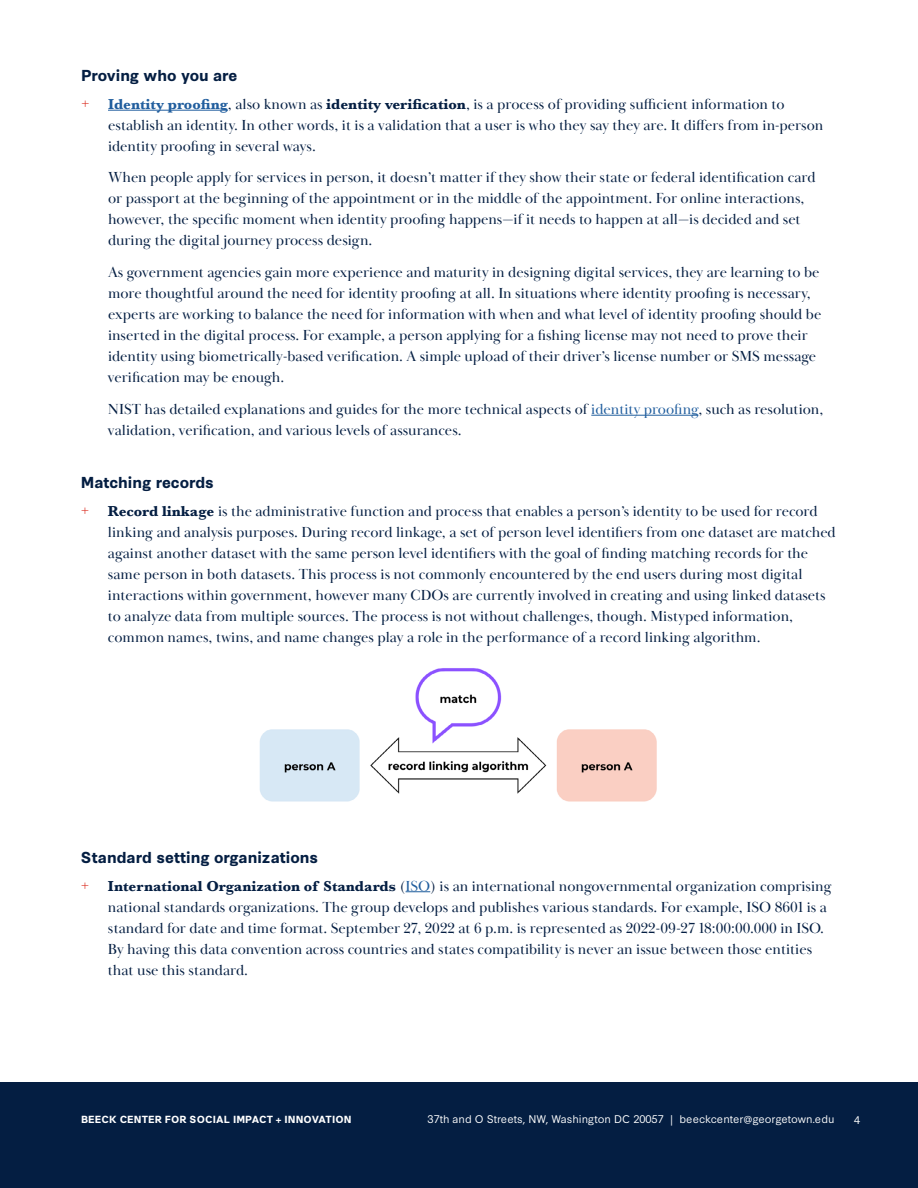
<style>
.page{position:relative;width:918px;height:1188px;background:#fff}
.page>*{position:absolute;margin:0;border:0;box-sizing:border-box;transform-origin:0 0}
.t1{font:15px/21px "Baskerville Display PT";color:#041e42}
.t2{font:700 15px "Synthese";color:#041e42}
.t3{font:10.5px "Synthese";color:#fff}
.t4{font:700 9.75px "Synthese";letter-spacing:.01em;color:#fff}
.s1{color:#da291c}
.s2{font-family:"Baskerville";font-weight:700;color:#215e9e}
.s3{font-family:"Baskerville";font-weight:700}
.s4{color:#215e9e}
</style>
<div class="page">
<div style="left:0;top:1082px;width:918px;height:106px;background:#041e42"></div>
<hr style="left:108px;top:110px;width:120px;height:1px;background:#215e9e">
<hr style="left:591px;top:415px;width:107px;height:1px;background:#215e9e">
<svg style="left:406px;top:891px;width:24px;height:1px"></svg>
<img style="left:259px;top:668px;width:398px;height:134px">
<p class="t2" style="left:81px;top:64px;width:158px">Proving who you are</p>
<p class="t1" style="left:108px;top:94px;width:717px;text-indent:-27px"><span class="s1">+</span> <span class="s2">Identity proofing</span>, also known as <span class="s3">identity verification</span>, is a process of providing sufficient information to establish an identity. In other words, it is a validation that a user is who they say they are. It differs from in-person identity proofing in several ways.</p>
<p class="t1" style="left:108px;top:167px;width:709px">When people apply for services in person, it doesn’t matter if they show their state or federal identification card or passport at the beginning of the appointment or in the middle of the appointment. For online interactions, however, the specific moment when identity proofing happens—if it needs to happen at all—is decided and set during the digital journey process design.</p>
<p class="t1" style="left:108px;top:262px;width:715px">As government agencies gain more experience and maturity in designing digital services, they are learning to be more thoughtful around the need for identity proofing at all. In situations where identity proofing is necessary, experts are working to balance the need for information with when and what level of identity proofing should be inserted in the digital process. For example, a person applying for a fishing license may not need to prove their identity using biometrically-based verification. A simple upload of their driver’s license number or SMS message verification may be enough.</p>
<p class="t1" style="left:108px;top:399px;width:717px">NIST has detailed explanations and guides for the more technical aspects of <span class="s4">identity proofing</span>, such as resolution, validation, verification, and various levels of assurances.</p>
<p class="t2" style="left:81px;top:470px;width:135px">Matching records</p>
<p class="t1" style="left:108px;top:501px;width:729px;text-indent:-27px"><span class="s1">+</span> <span class="s3">Record linkage</span> is the administrative function and process that enables a person’s identity to be used for record linking and analysis purposes. During record linkage, a set of person level identifiers from one dataset are matched against another dataset with the same person level identifiers with the goal of finding matching records for the same person in both datasets. This process is not commonly encountered by the end users during most digital interactions within government, however many CDOs are currently involved in creating and using linked datasets to analyze data from multiple sources. The process is not without challenges, though. Mistyped information, common names, twins, and name changes play a role in the performance of a record linking algorithm.</p>
<p class="t2" style="left:81px;top:845px;width:239px">Standard setting organizations</p>
<p class="t1" style="left:108px;top:876px;width:725px;text-indent:-27px"><span class="s1">+</span> <span class="s3">International Organization of Standards</span> (<span class="s4">ISO</span>) is an international nongovernmental organization comprising national standards organizations. The group develops and publishes various standards. For example, ISO 8601 is a standard for date and time format. September 27, 2022 at 6 p.m. is represented as 2022-09-27 18:00:00.000 in ISO.<br>By having this data convention across countries and states compatibility is never an issue between those entities that use this standard.</p>
<p class="t4" style="left:81px;top:1112px;width:272px">BEECK CENTER FOR SOCIAL IMPACT + INNOVATION</p>
<p class="t3" style="left:428px;top:1111px;width:408px">37th and O Streets, NW, Washington DC 20057 | beeckcenter@georgetown.edu</p>
<p class="t3" style="left:854px;top:1111px;width:8px">4</p>
</div>
